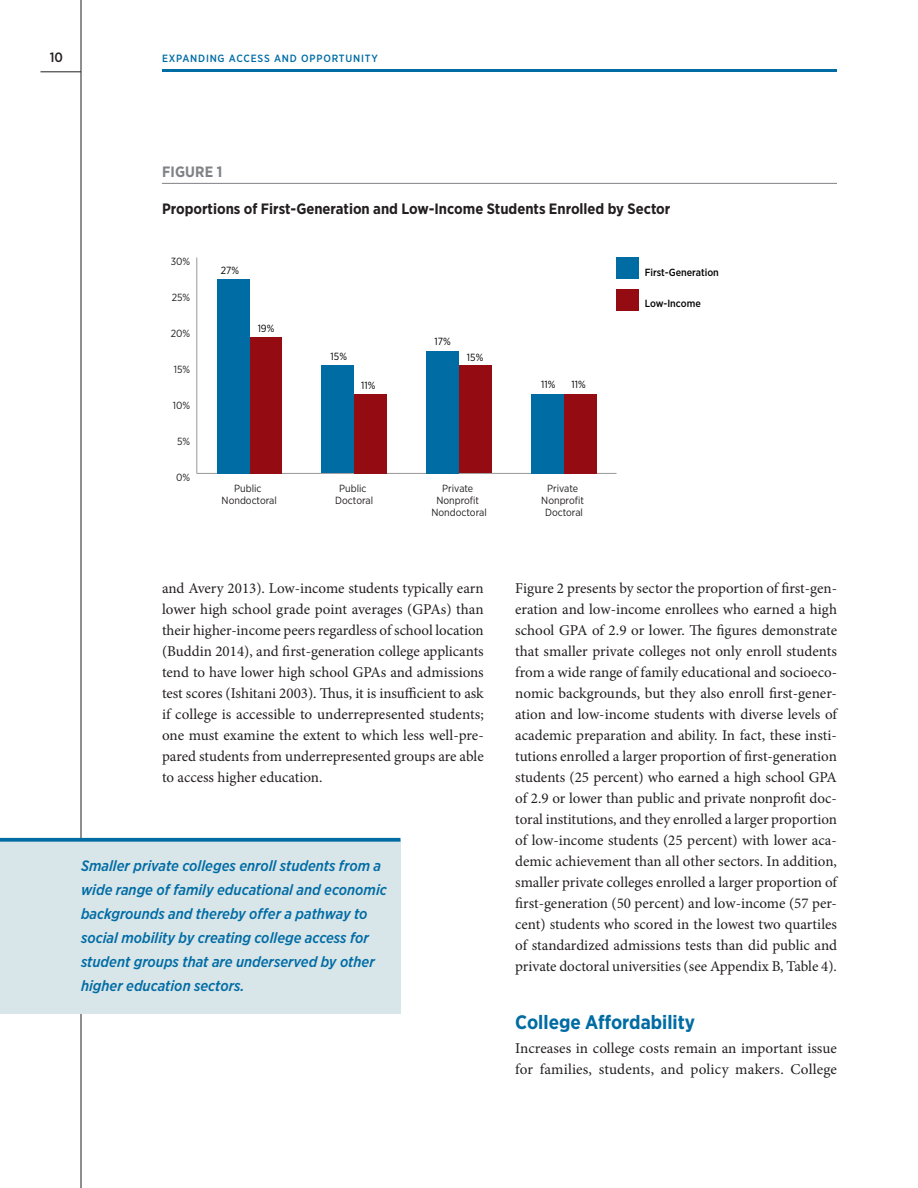
<style>
.page{position:relative;width:918px;height:1188px;background:#fff}
.page>*{position:absolute;margin:0;border:0;box-sizing:border-box;transform-origin:0 0}
.t1{font:700 19.5px "Gotham Narrow";color:#006ca4}
.t2{font:15px/21px "Minion Pro";color:#231f20;text-align:justify}
.t3{font:italic 500 15px/24px "Gotham Narrow";color:#006ca4}
.t4{font:700 15px "Gotham Narrow";color:#231f20}
.t5{font:700 15px "Gotham Narrow";letter-spacing:.01em;color:#808285}
.t6{font:700 14.85px "Gotham Narrow";color:#231f20}
.t7{font:500 13.5px "Gotham Narrow";color:#231f20}
.t8{font:500 10.5px "Gotham Narrow";letter-spacing:.075em;color:#006ca4}
.t9{font:10.35px/12.5px "Gotham Narrow";color:#231f20;text-align:center}
.t10{font:500 10.35px "Gotham Narrow";color:#040503}
.t11{font:10.35px "Gotham Narrow";color:#040503}
</style>
<div class="page">
<hr style="left:197px;top:473px;width:420px;height:1px;background:#989898">
<hr style="left:196px;top:258px;width:1px;height:215px;background:#989898">
<div style="left:616px;top:290px;width:22px;height:21px;background:#940c12"></div>
<div style="left:249px;top:337px;width:33px;height:136px;background:#940c12"></div>
<div style="left:354px;top:394px;width:33px;height:79px;background:#940c12"></div>
<div style="left:459px;top:365px;width:33px;height:108px;background:#940c12"></div>
<div style="left:564px;top:394px;width:33px;height:79px;background:#940c12"></div>
<div style="left:616px;top:257px;width:22px;height:22px;background:#006ca4"></div>
<div style="left:217px;top:279px;width:32px;height:194px;background:#006ca4"></div>
<div style="left:322px;top:365px;width:32px;height:108px;background:#006ca4"></div>
<div style="left:427px;top:351px;width:32px;height:122px;background:#006ca4"></div>
<div style="left:532px;top:394px;width:32px;height:79px;background:#006ca4"></div>
<hr style="left:162px;top:183px;width:675px;height:1px;background:#808285">
<hr style="left:162px;top:69px;width:675px;height:3px;background:#006ca4">
<hr style="left:81px;top:0;width:1px;height:1188px;background:#231f20">
<hr style="left:40px;top:72px;width:41px;height:1px;background:#231f20">
<div style="left:0;top:840px;width:400px;height:174px;background:#d8e5e9"></div>
<svg style="left:0;top:838px;width:400px;height:4px;background:#1276aa"></svg>
<p class="t7" style="left:50px;top:49px;width:15px">10</p>
<p class="t8" style="left:162px;top:52px;width:217px">EXPANDING ACCESS AND OPPORTUNITY</p>
<p class="t5" style="left:162px;top:162px;width:62px">FIGURE 1</p>
<p class="t4" style="left:162px;top:200px;width:510px">Proportions of First-Generation and Low-Income Students Enrolled by Sector</p>
<p class="t6" style="left:161px;top:199px;width:446px">Proportions of First-Generation and Low-Income Students by Sector</p>
<p class="t9" style="left:171px;top:255px;width:21px">30%</p>
<p class="t9" style="left:172px;top:291px;width:20px">25%</p>
<p class="t9" style="left:171px;top:327px;width:21px">20%</p>
<p class="t9" style="left:174px;top:363px;width:18px">15%</p>
<p class="t9" style="left:173px;top:399px;width:19px">10%</p>
<p class="t9" style="left:177px;top:435px;width:15px">5%</p>
<p class="t9" style="left:176px;top:471px;width:16px">0%</p>
<p class="t11" style="left:221px;top:264px;width:20px">27%</p>
<p class="t11" style="left:258px;top:322px;width:18px">19%</p>
<p class="t9" style="left:222px;top:481px;width:57px">Public<br>Nondoctoral</p>
<p class="t11" style="left:331px;top:350px;width:18px">15%</p>
<p class="t11" style="left:361px;top:379px;width:16px">11%</p>
<p class="t9" style="left:335px;top:481px;width:39px">Public<br>Doctoral</p>
<p class="t11" style="left:435px;top:335px;width:18px">17%</p>
<p class="t11" style="left:467px;top:351px;width:18px">15%</p>
<p class="t9" style="left:432px;top:481px;width:57px">Private<br>Nonprofit<br>Nondoctoral</p>
<p class="t11" style="left:541px;top:378px;width:16px">11%</p>
<p class="t11" style="left:572px;top:378px;width:16px">11%</p>
<p class="t9" style="left:541px;top:481px;width:44px">Private<br>Nonprofit<br>Doctoral</p>
<p class="t10" style="left:645px;top:266px;width:76px">First-Generation</p>
<p class="t10" style="left:645px;top:297px;width:58px">Low-Income</p>
<p class="t2" style="left:162px;top:577px;width:323px">and Avery 2013). Low-income students typically earn lower high school grade point averages (GPAs) than their higher-income peers regardless of school location (Buddin 2014), and first-generation college applicants tend to have lower high school GPAs and admissions test scores (Ishitani 2003). Thus, it is insufficient to ask if college is accessible to underrepresented students; one must examine the extent to which less well-pre&shy;pared students from underrepresented groups are able to access higher education.</p>
<p class="t2" style="left:515px;top:577px;width:323px">Figure 2 presents by sector the proportion of first-gen&shy;eration and low-income enrollees who earned a high school GPA of 2.9 or lower. The figures demonstrate that smaller private colleges not only enroll students from a wide range of family educational and socioeco&shy;nomic backgrounds, but they also enroll first-gener&shy;ation and low-income students with diverse levels of academic preparation and ability. In fact, these insti&shy;tutions enrolled a larger proportion of first-generation students (25 percent) who earned a high school GPA of 2.9 or lower than public and private nonprofit doc&shy;toral institutions, and they enrolled a larger proportion of low-income students (25 percent) with lower aca&shy;demic achievement than all other sectors. In addition, smaller private colleges enrolled a larger proportion of first-generation (50 percent) and low-income (57 per&shy;cent) students who scored in the lowest two quartiles of standardized admissions tests than did public and private doctoral universities (see Appendix B, Table 4).</p>
<p class="t3" style="left:81px;top:854px;width:307px">Smaller private colleges enroll students from a wide range of family educational and economic backgrounds and thereby offer a pathway to social mobility by creating college access for student groups that are underserved by other higher education sectors.</p>
<h1 class="t1" style="left:515px;top:1010px;width:181px">College Affordability</h1>
<p class="t2" style="left:515px;top:1038px;width:323px">Increases in college costs remain an important issue for families, students, and policy makers. College</p>
</div>
